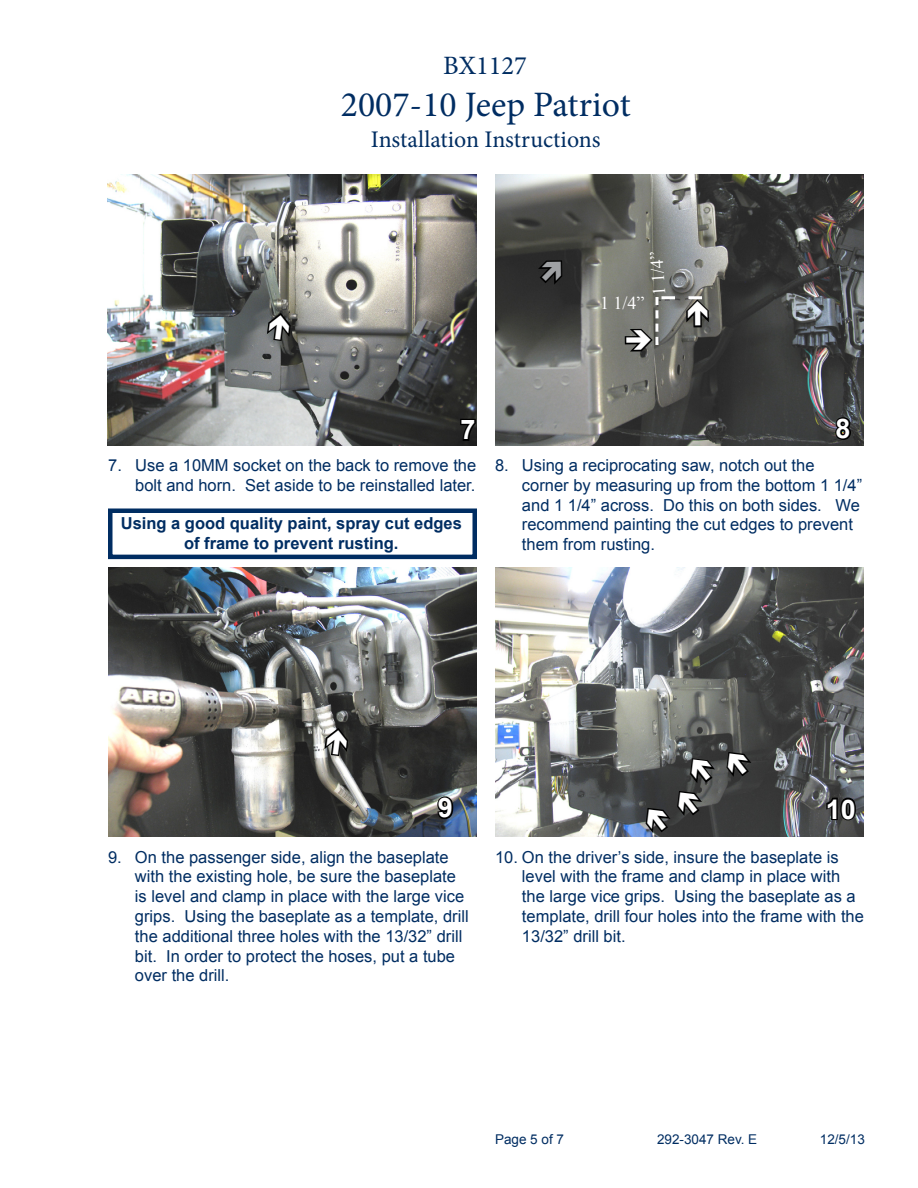
<style>
.page{position:relative;width:918px;height:1188px;background:#fff}
.page>*{position:absolute;margin:0;border:0;box-sizing:border-box;transform-origin:0 0}
.t1{font:35.7px "Minion Pro";color:#002d62}
.t2{font:700 27px "Arial";color:#fff}
.t3{font:26.55px "Minion Pro";color:#002d62}
.t4{font:23.85px "Minion Pro";color:#002d62}
.t5{font:18px "Times New Roman";color:#fff}
.t6{font:16.5px/19.8px "Arial";color:#002d62}
.t7{font:700 16.5px/19.8px "Arial";color:#002d62;text-align:center}
.t8{font:13.5px "Arial";color:#002d62}
</style>
<div class="page">
<img style="left:495px;top:175px;width:369px;height:271px">
<img style="left:107px;top:175px;width:369px;height:271px">
<svg style="left:459px;top:417px;width:18px;height:25px"></svg>
<svg style="left:833px;top:415px;width:20px;height:27px"></svg>
<img style="left:108px;top:567px;width:369px;height:270px">
<div style="left:108px;top:508px;width:369px;height:51px;border:4px solid #002d62"></div>
<img style="left:495px;top:567px;width:369px;height:270px">
<svg style="left:435px;top:794px;width:20px;height:27px"></svg>
<svg style="left:825px;top:796px;width:33px;height:26px"></svg>
<svg style="left:265px;top:311px;width:28px;height:32px"></svg>
<svg style="left:534px;top:259px;width:31px;height:29px"></svg>
<svg style="left:623px;top:296px;width:88px;height:58px;background:#656663"></svg>
<svg style="left:323px;top:726px;width:28px;height:32px"></svg>
<svg style="left:725px;top:750px;width:30px;height:31px"></svg>
<svg style="left:623px;top:757px;width:95px;height:80px;background:#414447"></svg>
<h3 class="t3" style="left:443px;top:48px;width:85px">BX1127</h3>
<h1 class="t1" style="left:341px;top:80px;width:291px">2007-10 Jeep Patriot</h1>
<h3 class="t4" style="left:371px;top:124px;width:231px">Installation Instructions</h3>
<p class="t5" style="left:647px;top:297px;width:46px;rotate:-94deg">1 1/4”</p>
<p class="t5" style="left:600px;top:291px;width:46px">1 1/4”</p>
<h2 class="t2" style="left:461px;top:412px;width:17px">7</h2>
<h2 class="t2" style="left:836px;top:411px;width:17px">8</h2>
<p class="t6" style="left:108px;top:455px;width:370px;text-align:right">7. Use a 10MM socket on the back to remove the bolt and horn. Set aside to be reinstalled later.</p>
<p class="t7" style="left:121px;top:514px;width:343px">Using a good quality paint, spray cut edges of frame to prevent rusting.</p>
<p class="t6" style="left:522px;top:455px;width:342px;text-indent:-27px">8. Using a reciprocating saw, notch out the corner by measuring up from the bottom 1 1/4” and 1 1/4” across. Do this on both sides. We recommend painting the cut edges to prevent them from rusting.</p>
<h2 class="t2" style="left:438px;top:790px;width:17px">9</h2>
<h2 class="t2" style="left:826px;top:791px;width:32px">10</h2>
<p class="t6" style="left:135px;top:847px;width:335px;text-indent:-27px">9. On the passenger side, align the baseplate with the existing hole, be sure the baseplate is level and clamp in place with the large vice grips. Using the baseplate as a template, drill the additional three holes with the 13/32” drill bit. In order to protect the hoses, put a tube over the drill.</p>
<p class="t6" style="left:522px;top:847px;width:343px;text-indent:-27px">10. On the driver’s side, insure the baseplate is level with the frame and clamp in place with the large vice grips. Using the baseplate as a template, drill four holes into the frame with the 13/32” drill bit.</p>
<p class="t8" style="left:495px;top:1130px;width:71px">Page 5 of 7</p>
<p class="t8" style="left:657px;top:1130px;width:102px">292-3047 Rev. E</p>
<p class="t8" style="left:820px;top:1130px;width:47px">12/5/13</p>
</div>
